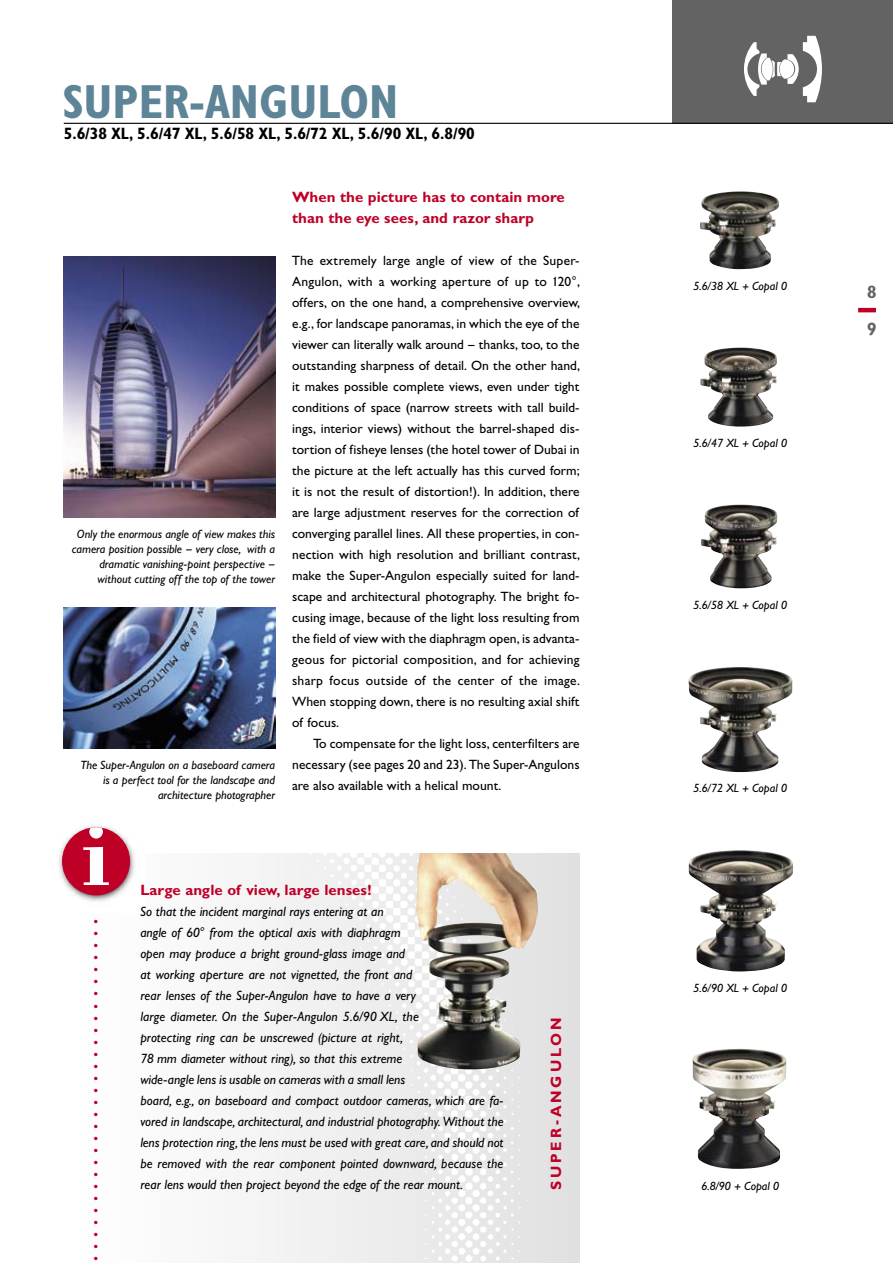
<style>
.page{position:relative;width:893px;height:1263px;background:#fff}
.page>*{position:absolute;margin:0;border:0;box-sizing:border-box;transform-origin:0 0}
.t1{font:700 condensed 48px "Gill Sans WS";color:#5d8497}
.t2{font:700 19.5px "Gill Sans WS";color:#be0027}
.t3{font:700 condensed 18px/36.8px "Gill Sans WS";color:#636363}
.t4{font:700 condensed 16.5px "Gill Sans WS";color:#000}
.t5{font:700 15px/21px "Gill Sans WS";color:#be0027}
.t6{font:700 15px "Gill Sans WS";letter-spacing:.2em;color:#be0027}
.t7{font:13.5px/21px "Gill Sans WS";color:#000;text-align:justify}
.t8{font:italic 13.5px/21px "Gill Sans WS";color:#000}
.t9{font:italic 12px/15px "Gill Sans WS";color:#000;text-align:right}
</style>
<div class="page">
<hr style="left:858px;top:308px;width:18px;height:4px;background:#be0027">
<div style="left:673px;top:0;width:220px;height:123px;background:#636363"></div>
<img style="left:700px;top:191px;width:79px;height:79px">
<img style="left:700px;top:348px;width:77px;height:79px">
<img style="left:701px;top:505px;width:77px;height:83px">
<img style="left:688px;top:667px;width:105px;height:105px">
<img style="left:689px;top:850px;width:104px;height:121px">
<img style="left:692px;top:1048px;width:94px;height:121px">
<div style="left:66px;top:853px;width:514px;height:410px;background:#e2e2e2"></div>
<img style="left:66px;top:853px;width:455px;height:410px">
<img style="left:58px;top:825px;width:87px;height:87px">
<div style="left:62px;top:827px;width:68px;height:68px;background:#be0027;border-radius:50%"></div>
<svg style="left:89px;top:827px;width:14px;height:12px"></svg>
<svg style="left:83px;top:847px;width:26px;height:38px"></svg>
<img style="left:416px;top:853px;width:122px;height:216px">
<svg style="left:744px;top:36px;width:78px;height:66px"></svg>
<hr style="left:64px;top:123px;width:829px;height:1px;background:#000">
<img style="left:64px;top:608px;width:211px;height:140px">
<img style="left:64px;top:256px;width:211px;height:261px">
<h1 class="t1" style="left:63px;top:73px;width:337px">SUPER-ANGULON</h1>
<p class="t4" style="left:64px;top:124px;width:413px">5.6/38 XL, 5.6/47 XL, 5.6/58 XL, 5.6/72 XL, 5.6/90 XL, 6.8/90</p>
<p class="t9" style="left:72px;top:527px;width:205px">Only the enormous angle of view makes this camera position possible – very close, with a dramatic vanishing-point perspective – without cutting off the top of the tower</p>
<p class="t9" style="left:82px;top:758px;width:195px">The Super-Angulon on a baseboard camera is a perfect tool for the landscape and architecture photographer</p>
<p class="t5" style="left:292px;top:187px;width:274px">When the picture has to contain more than the eye sees, and razor sharp</p>
<p class="t7" style="left:292px;top:250px;width:289px">The extremely large angle of view of the Super-Angulon, with a working aperture of up to ¡20°, offers, on the one hand, a comprehensive overview, e.g., for landscape panoramas, in which the eye of the viewer can literally walk around – thanks, too, to the outstanding sharpness of detail. On the other hand, it makes possible complete views, even under tight conditions of space (narrow streets with tall build&shy;ings, interior views) without the barrel-shaped dis&shy;tortion of fisheye lenses (the hotel tower of Dubai in the picture at the left actually has this curved form; it is not the result of distortion!). In addition, there are large adjustment reserves for the correction of converging parallel lines. All these properties, in con&shy;nection with high resolution and brilliant contrast, make the Super-Angulon especially suited for land&shy;scape and architectural photography. The bright fo&shy;cusing image, because of the light loss resulting from the field of view with the diaphragm open, is advanta&shy;geous for pictorial composition, and for achieving sharp focus outside of the center of the image.<br>When stopping down, there is no resulting axial shift of focus.</p>
<p class="t7" style="left:292px;top:733px;width:289px;text-indent:21px">To compensate for the light loss, centerfilters are necessary (see pages 20 and 23). The Super-Angulons are also available with a helical mount.</p>
<h2 class="t2" style="left:93px;top:905px;width:6px">.</h2>
<h2 class="t2" style="left:93px;top:917px;width:6px">.</h2>
<h2 class="t2" style="left:93px;top:929px;width:6px">.</h2>
<h2 class="t2" style="left:93px;top:941px;width:6px">.</h2>
<h2 class="t2" style="left:93px;top:953px;width:6px">.</h2>
<h2 class="t2" style="left:93px;top:965px;width:6px">.</h2>
<h2 class="t2" style="left:93px;top:977px;width:6px">.</h2>
<h2 class="t2" style="left:93px;top:989px;width:6px">.</h2>
<h2 class="t2" style="left:93px;top:1001px;width:6px">.</h2>
<h2 class="t2" style="left:93px;top:1013px;width:6px">.</h2>
<h2 class="t2" style="left:93px;top:1025px;width:6px">.</h2>
<h2 class="t2" style="left:93px;top:1037px;width:6px">.</h2>
<h2 class="t2" style="left:93px;top:1049px;width:6px">.</h2>
<h2 class="t2" style="left:93px;top:1061px;width:6px">.</h2>
<h2 class="t2" style="left:93px;top:1073px;width:6px">.</h2>
<h2 class="t2" style="left:93px;top:1085px;width:6px">.</h2>
<h2 class="t2" style="left:93px;top:1097px;width:6px">.</h2>
<h2 class="t2" style="left:93px;top:1109px;width:6px">.</h2>
<h2 class="t2" style="left:93px;top:1121px;width:6px">.</h2>
<h2 class="t2" style="left:93px;top:1133px;width:6px">.</h2>
<h2 class="t2" style="left:93px;top:1145px;width:6px">.</h2>
<h2 class="t2" style="left:93px;top:1157px;width:6px">.</h2>
<h2 class="t2" style="left:93px;top:1169px;width:6px">.</h2>
<h2 class="t2" style="left:93px;top:1181px;width:6px">.</h2>
<h2 class="t2" style="left:93px;top:1193px;width:6px">.</h2>
<h2 class="t2" style="left:93px;top:1205px;width:6px">.</h2>
<h2 class="t2" style="left:93px;top:1217px;width:6px">.</h2>
<h2 class="t2" style="left:93px;top:1229px;width:6px">.</h2>
<h2 class="t2" style="left:93px;top:1241px;width:6px">.</h2>
<p class="t5" style="left:140px;top:880px;width:233px">Large angle of view, large lenses!</p>
<p class="t8" style="left:140px;top:901px;width:365px">So that the incident marginal rays entering at an<br>angle of 60° from the optical axis with diaphragm<br>open may produce a bright ground-glass image and<br>at working aperture are not vignetted, the front and<br>rear lenses of the Super-Angulon have to have a very<br>large diameter. On the Super-Angulon 5.6/90 XL, the<br>protecting ring can be unscrewed (picture at right,<br>78 mm diameter without ring), so that this extreme<br>wide-angle lens is usable on cameras with a small lens<br>board, e.g., on baseboard and compact outdoor cameras, which are fa&shy;vored in landscape, architectural, and industrial photography. Without the lens protection ring, the lens must be used with great care, and should not be removed with the rear component pointed downward, because the rear lens would then project beyond the edge of the rear mount.</p>
<p class="t6" style="left:547px;top:1190px;width:175px;rotate:-90deg">SUPER-ANGULON</p>
<p class="t9" style="left:693px;top:278px;width:95px">5.6/38 XL + Copal 0</p>
<h3 class="t3" style="left:867px;top:274px;width:11px">8<br>9</h3>
<p class="t9" style="left:693px;top:435px;width:95px">5.6/47 XL + Copal 0</p>
<p class="t9" style="left:693px;top:597px;width:95px">5.6/58 XL + Copal 0</p>
<p class="t9" style="left:693px;top:781px;width:95px">5.6/72 XL + Copal 0</p>
<p class="t9" style="left:693px;top:980px;width:95px">5.6/90 XL + Copal 0</p>
<p class="t9" style="left:701px;top:1178px;width:79px">6.8/90 + Copal 0</p>
</div>
